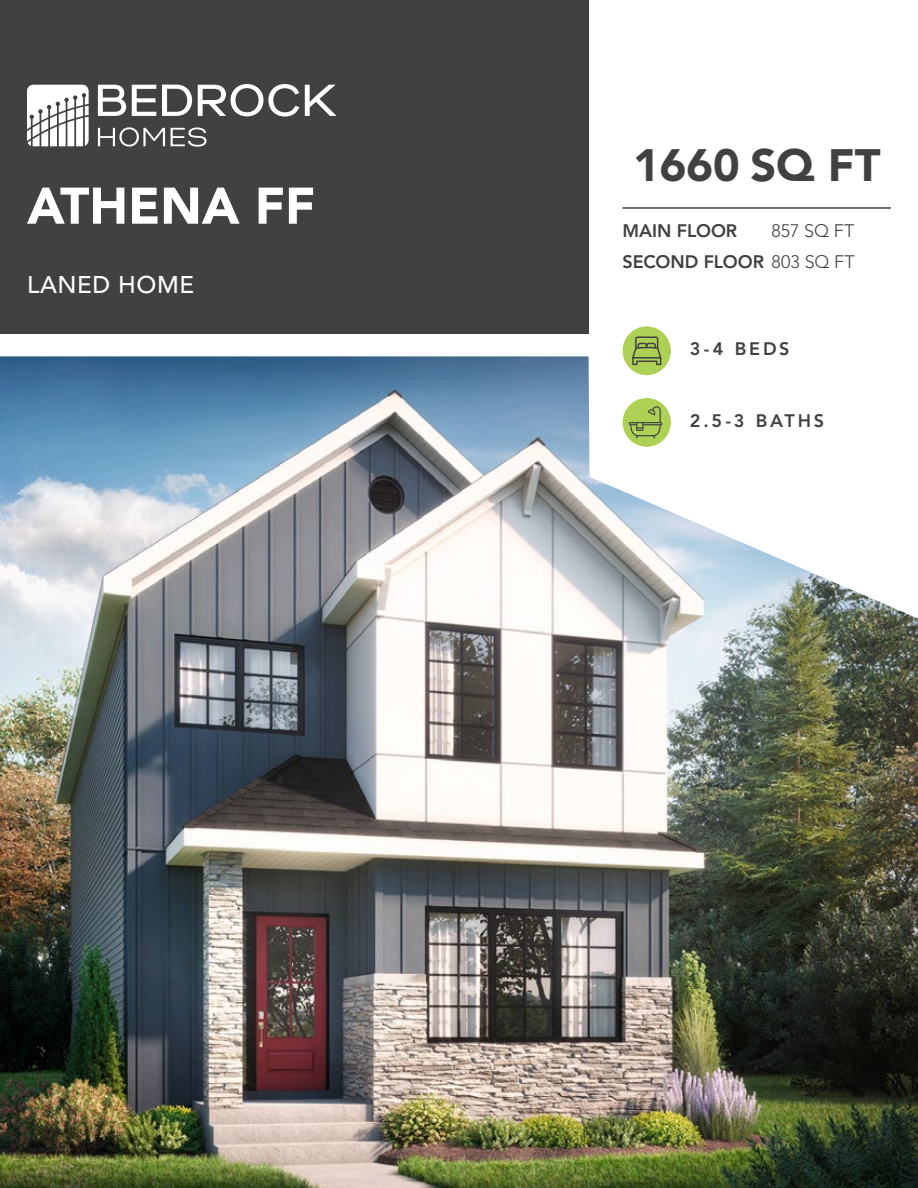
<style>
.page{position:relative;width:918px;height:1188px;background:#fff}
.page>*{position:absolute;margin:0;border:0;box-sizing:border-box;transform-origin:0 0}
.t1{font:900 51px "Avenir LT Std";color:#fff}
.t2{font:900 45px "Avenir LT Std";color:#424142}
.t3{font:500 24px "Avenir LT Std";letter-spacing:.025em;color:#fff}
.t4{font:800 18px/31.7px "Avenir LT Std";color:#424142}
.t5{font:800 18px "Avenir LT Std";letter-spacing:.155em;color:#424042}
.t6{font:300 18px "Avenir LT Std";color:#424142}
.s1{font-weight:300}
</style>
<div class="page">
<div style="left:0;top:0;width:589px;height:334px;background:#424142"></div>
<svg style="left:27px;top:85px;width:62px;height:61px;background:#d6d5d6"></svg>
<svg style="left:98px;top:85px;width:28px;height:31px"></svg>
<svg style="left:132px;top:85px;width:24px;height:31px"></svg>
<svg style="left:162px;top:85px;width:30px;height:31px"></svg>
<svg style="left:198px;top:84px;width:101px;height:33px"></svg>
<svg style="left:305px;top:85px;width:31px;height:31px"></svg>
<svg style="left:98px;top:127px;width:67px;height:20px"></svg>
<svg style="left:171px;top:127px;width:36px;height:20px"></svg>
<div style="left:623px;top:326px;width:48px;height:49px;background:#acd154;border-radius:50%"></div>
<svg style="left:632px;top:336px;width:29px;height:20px"></svg>
<hr style="left:623px;top:207px;width:268px;height:2px;background:#424142">
<img style="left:0;top:356px;width:918px;height:832px">
<h1 class="t1" style="left:27px;top:175px;width:290px">ATHENA FF</h1>
<h3 class="t3" style="left:27px;top:271px;width:169px">LANED HOME</h3>
<h2 class="t2" style="left:633px;top:138px;width:249px">1660 SQ FT</h2>
<p class="t4" style="left:623px;top:215px;width:234px">MAIN FLOOR<br>SECOND FLOOR <span class="s1">803 SQ FT</span></p>
<p class="t6" style="left:772px;top:220px;width:85px">857 SQ FT</p>
<p class="t5" style="left:690px;top:339px;width:101px">3-4 BEDS</p>
<p class="t5" style="left:690px;top:410px;width:136px">2.5-3 BATHS</p>
</div>
